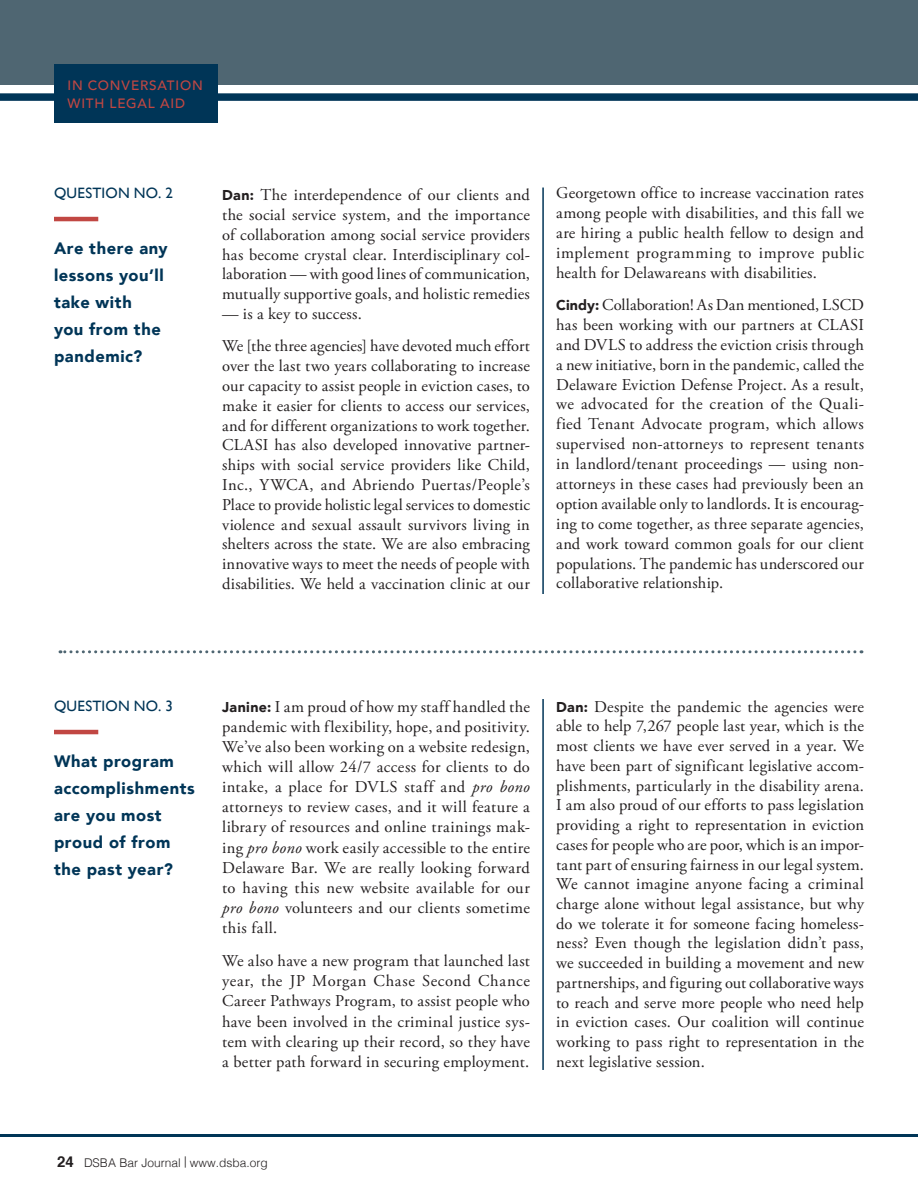
<style>
.page{position:relative;width:918px;height:1188px;background:#fff}
.page>*{position:absolute;margin:0;border:0;box-sizing:border-box;transform-origin:0 0}
.Article_Text{font:16.5px/20px "Adobe Garamond Pro";letter-spacing:.01em;color:#231f20;text-align:justify}
.Article_Text-2{font:900 16.5px/27px "Avenir";letter-spacing:.035em;color:#003557}
.Article_Text-3{font:15px "Gill Sans";letter-spacing:.015em;color:#003557}
.Article_Title{font:500 13.5px "Avenir";letter-spacing:.06em;color:#c14743}
.t1{font:300 12px "Helvetica";color:#231f20}
.s1{font-family:"Avenir";font-weight:900;font-size:14.25px}
.s2{font-style:italic}
.s3{font-weight:700;font-size:15px}
.s4{font-family:"Arial Narrow";font-weight:400}
</style>
<div class="page">
<hr style="left:54px;top:217px;width:44px;height:4px;background:#c14743">
<div style="left:0;top:0;width:918px;height:84px;background:#4f6672"></div>
<hr style="left:542px;top:188px;width:2px;height:406px;background:#003557">
<svg style="left:60px;top:650px;width:795px;height:3px"></svg>
<hr style="left:54px;top:730px;width:44px;height:4px;background:#c14743">
<hr style="left:542px;top:699px;width:2px;height:371px;background:#003557">
<div style="left:0;top:93px;width:918px;height:8px;background:#003557"></div>
<div style="left:54px;top:65px;width:163px;height:58px;background:#003557"></div>
<hr style="left:0;top:1134px;width:918px;height:3px;background:#003557">
<p class="Article_Title" style="left:68px;top:74px;width:137px">IN CONVERSATION</p>
<p class="Article_Title" style="left:68px;top:92px;width:119px">WITH LEGAL AID</p>
<p class="Article_Text-3" style="left:54px;top:184px;width:120px">QUESTION NO. 2</p>
<p class="Article_Text-2" style="left:54px;top:234px;width:115px">Are there any lessons you’ll take with<br>you from the pandemic?</p>
<p class="Article_Text" style="left:222px;top:186px;width:309px"><span class="s1">Dan:</span> The interdependence of our clients and the social service system, and the importance of collaboration among social service providers has become crystal clear. Interdisciplinary col&shy;laboration — with good lines of communication, mutually supportive goals, and holistic remedies</p>
<p class="Article_Text" style="left:222px;top:304px;width:141px">— is a key to success.</p>
<p class="Article_Text" style="left:222px;top:337px;width:309px">We [the three agencies] have devoted much effort over the last two years collaborating to increase our capacity to assist people in eviction cases, to make it easier for clients to access our services, and for different organizations to work together.<br>CLASI has also developed innovative partner&shy;ships with social service providers like Child, Inc., YWCA, and Abriendo Puertas/People’s Place to provide holistic legal services to domestic violence and sexual assault survivors living in shelters across the state. We are also embracing innovative ways to meet the needs of people with disabilities. We held a vaccination clinic at our</p>
<p class="Article_Text" style="left:556px;top:183px;width:309px">Georgetown office to increase vaccination rates among people with disabilities, and this fall we are hiring a public health fellow to design and implement programming to improve public health for Delawareans with disabilities.</p>
<p class="Article_Text" style="left:556px;top:295px;width:309px"><span class="s1">Cindy:</span> Collaboration! As Dan mentioned, LSCD has been working with our partners at CLASI and DVLS to address the eviction crisis through a new initiative, born in the pandemic, called the Delaware Eviction Defense Project. As a result, we advocated for the creation of the Quali&shy;fied Tenant Advocate program, which allows supervised non-attorneys to represent tenants in landlord/tenant proceedings — using non&shy;attorneys in these cases had previously been an option available only to landlords. It is encourag&shy;ing to come together, as three separate agencies, and work toward common goals for our client populations. The pandemic has underscored our collaborative relationship.</p>
<p class="Article_Text-3" style="left:54px;top:697px;width:120px">QUESTION NO. 3</p>
<p class="Article_Text-2" style="left:54px;top:747px;width:142px">What program accomplishments are you most proud of from the past year?</p>
<p class="Article_Text" style="left:222px;top:697px;width:309px"><span class="s1">Janine:</span> I am proud of how my staff handled the pandemic with flexibility, hope, and positivity.<br>We’ve also been working on a website redesign, which will allow 24/7 access for clients to do intake, a place for DVLS staff and <span class="s2">pro bono </span>attorneys to review cases, and it will feature a library of resources and online trainings mak&shy;ing <span class="s2">pro bono</span> work easily accessible to the entire Delaware Bar. We are really looking forward to having this new website available for our <span class="s2">pro bono</span> volunteers and our clients sometime this fall.</p>
<p class="Article_Text" style="left:222px;top:951px;width:309px">We also have a new program that launched last year, the JP Morgan Chase Second Chance Career Pathways Program, to assist people who have been involved in the criminal justice sys&shy;tem with clearing up their record, so they have a better path forward in securing employment.</p>
<p class="Article_Text" style="left:556px;top:697px;width:309px"><span class="s1">Dan:</span> Despite the pandemic the agencies were able to help 7,267 people last year, which is the most clients we have ever served in a year. We have been part of significant legislative accom&shy;plishments, particularly in the disability arena.<br>I am also proud of our efforts to pass legislation providing a right to representation in eviction cases for people who are poor, which is an impor&shy;tant part of ensuring fairness in our legal system.<br>We cannot imagine anyone facing a criminal charge alone without legal assistance, but why do we tolerate it for someone facing homeless&shy;ness? Even though the legislation didn’t pass, we succeeded in building a movement and new partnerships, and figuring out collaborative ways to reach and serve more people who need help in eviction cases. Our coalition will continue working to pass right to representation in the next legislative session.</p>
<p class="t1" style="left:57px;top:1152px;width:212px"><span class="s3">24</span> DSBA Bar Journal <span class="s4">|</span> www.dsba.org</p>
</div>
